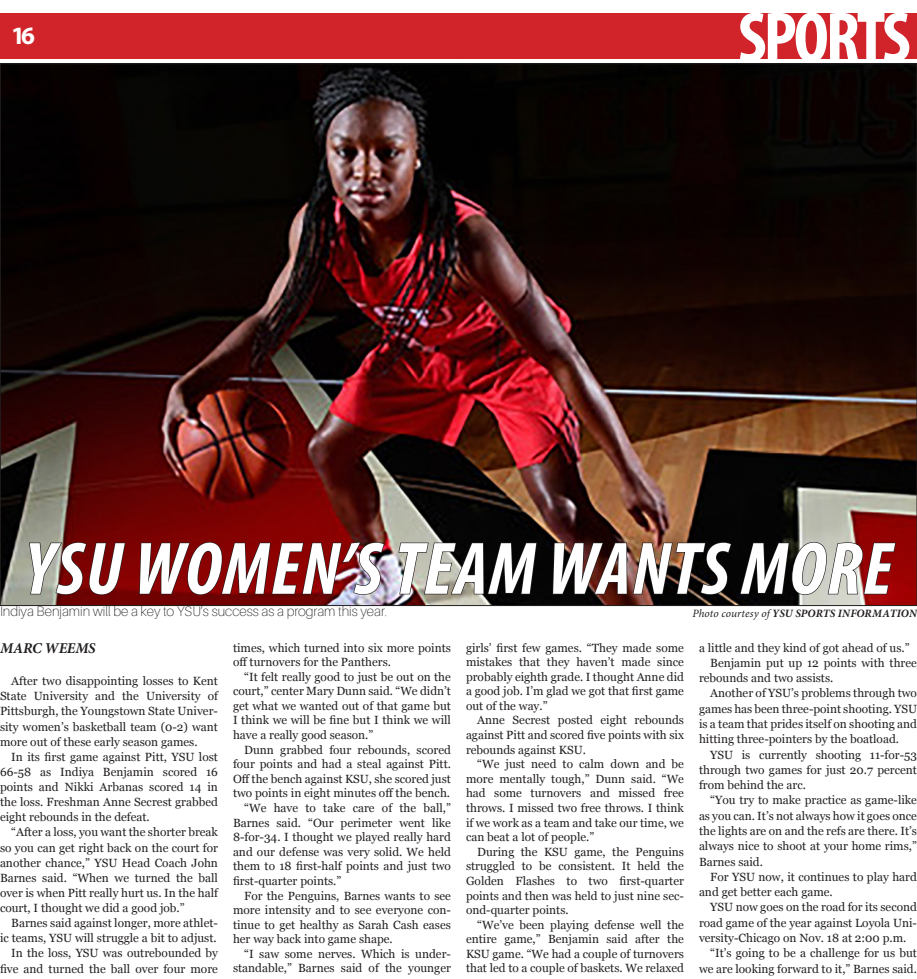
<style>
.page{position:relative;width:917px;height:979px;background:#fff}
.page>*{position:absolute;margin:0;border:0;box-sizing:border-box;transform-origin:0 0}
.t1{font:italic 700 condensed 75px "Myriad Pro";letter-spacing:.02em;color:#fff}
.Small_Headline{font:700 condensed 72.5px "Myriad Pro";letter-spacing:-.04em;color:#fff}
.Small_Headline-2{font:700 25px "Myriad Pro";color:#fff}
.t2{font:italic 700 15px "Minion Pro";letter-spacing:-.01em;color:#231f20}
.t3{font:100 13.75px "Aileron";color:#231f20}
.t4{font:11.88px/14.6px "Georgia";color:#231f20;text-align:justify}
.t5{font:italic 700 11.25px "Minion Pro";letter-spacing:.005em;color:#231f20}
.s1{font-weight:400}
</style>
<div class="page">
<div style="left:0;top:14px;width:917px;height:45px;background:#d1232a"></div>
<img style="left:2px;top:65px;width:913px;height:539px">
<svg style="left:28px;top:541px;width:98px;height:54px;background:#7c3632"></svg>
<img style="left:138px;top:541px;width:247px;height:54px">
<img style="left:398px;top:542px;width:140px;height:53px">
<img style="left:552px;top:541px;width:180px;height:54px">
<svg style="left:739px;top:541px;width:158px;height:54px;background:#694b48"></svg>
<p class="Small_Headline-2" style="left:11px;top:19px;width:25px">16</p>
<p class="Small_Headline" style="left:738px;top:-8px;width:174px">SPORTS</p>
<p class="t1" style="left:25px;top:522px;width:869px">YSU WOMEN’S TEAM WANTS MORE</p>
<p class="t3" style="left:0;top:604px;width:389px">Indiya Benjamin will be a key to YSU’s success as a program this year.</p>
<p class="t5" style="left:693px;top:605px;width:226px"><span class="s1">Photo courtesy of</span> YSU SPORTS INFORMATION</p>
<p class="t2" style="left:0;top:638px;width:97px">MARC WEEMS</p>
<p class="t4" style="left:0;top:674px;width:219px;line-height:15.1px;text-indent:11px">After two disappointing losses to Kent State University and the University of Pittsburgh, the Youngstown State Univer&shy;sity women’s basketball team (0-2) want more out of these early season games.</p>
<p class="t4" style="left:0;top:749px;width:219px;line-height:15.1px;text-indent:11px">In its first game against Pitt, YSU lost 66-58 as Indiya Benjamin scored 16 points and Nikki Arbanas scored 14 in the loss. Freshman Anne Secrest grabbed eight rebounds in the defeat.</p>
<p class="t4" style="left:0;top:825px;width:219px;line-height:15.1px;text-indent:11px">“After a loss, you want the shorter break so you can get right back on the court for another chance,” YSU Head Coach John Barnes said. “When we turned the ball over is when Pitt really hurt us. In the half court, I thought we did a good job.”</p>
<p class="t4" style="left:0;top:916px;width:219px;line-height:15.1px;text-align:right">Barnes said against longer, more athlet&shy;ic teams, YSU will struggle a bit to adjust.</p>
<p class="t4" style="left:0;top:946px;width:219px;line-height:15.1px;text-align:right">In the loss, YSU was outrebounded by five and turned the ball over four more</p>
<p class="t4" style="left:233px;top:640px;width:219px">times, which turned into six more points off turnovers for the Panthers.</p>
<p class="t4" style="left:233px;top:669px;width:219px;text-indent:11px">“It felt really good to just be out on the court,” center Mary Dunn said. “We didn’t get what we wanted out of that game but I think we will be fine but I think we will have a really good season.”</p>
<p class="t4" style="left:233px;top:742px;width:219px;text-indent:11px">Dunn grabbed four rebounds, scored four points and had a steal against Pitt.<br>Off the bench against KSU, she scored just two points in eight minutes off the bench.</p>
<p class="t4" style="left:233px;top:801px;width:219px;text-indent:11px">“We have to take care of the ball,” Barnes said. “Our perimeter went like 8-for-34. I thought we played really hard and our defense was very solid. We held them to 18 first-half points and just two first-quarter points.”</p>
<p class="t4" style="left:233px;top:888px;width:219px;text-indent:11px">For the Penguins, Barnes wants to see more intensity and to see everyone con&shy;tinue to get healthy as Sarah Cash eases her way back into game shape.</p>
<p class="t4" style="left:233px;top:946px;width:219px;text-align:right">“I saw some nerves. Which is under&shy;standable,” Barnes said of the younger</p>
<p class="t4" style="left:466px;top:640px;width:219px">girls’ first few games. “They made some mistakes that they haven’t made since probably eighth grade. I thought Anne did a good job. I’m glad we got that first game out of the way.”</p>
<p class="t4" style="left:466px;top:713px;width:219px;text-indent:11px">Anne Secrest posted eight rebounds against Pitt and scored five points with six rebounds against KSU.</p>
<p class="t4" style="left:466px;top:757px;width:219px;text-indent:11px">“We just need to calm down and be more mentally tough,” Dunn said. “We had some turnovers and missed free throws. I missed two free throws. I think if we work as a team and take our time, we can beat a lot of people.”</p>
<p class="t4" style="left:466px;top:844px;width:219px;text-indent:11px">During the KSU game, the Penguins struggled to be consistent. It held the Golden Flashes to two first-quarter points and then was held to just nine sec&shy;ond-quarter points.</p>
<p class="t4" style="left:466px;top:917px;width:219px;text-indent:11px">“We’ve been playing defense well the entire game,” Benjamin said after the KSU game. “We had a couple of turnovers that led to a couple of baskets. We relaxed</p>
<p class="t4" style="left:699px;top:640px;width:212px">a little and they kind of got ahead of us.”</p>
<p class="t4" style="left:699px;top:655px;width:219px;line-height:15.2px;text-indent:11px">Benjamin put up 12 points with three rebounds and two assists.</p>
<p class="t4" style="left:699px;top:686px;width:219px;line-height:15.2px;text-indent:11px">Another of YSU’s problems through two games has been three-point shooting. YSU is a team that prides itself on shooting and hitting three-pointers by the boatload.</p>
<p class="t4" style="left:699px;top:747px;width:219px;line-height:15.2px;text-indent:11px">YSU is currently shooting 11-for-53 through two games for just 20.7 percent from behind the arc.</p>
<p class="t4" style="left:699px;top:793px;width:219px;line-height:15.2px;text-indent:11px">“You try to make practice as game-like as you can. It’s not always how it goes once the lights are on and the refs are there. It’s always nice to shoot at your home rims,” Barnes said.</p>
<p class="t4" style="left:699px;top:869px;width:219px;line-height:15.2px;text-indent:11px">For YSU now, it continues to play hard and get better each game.</p>
<p class="t4" style="left:699px;top:900px;width:219px;line-height:15.2px;text-indent:11px">YSU now goes on the road for its second road game of the year against Loyola Uni&shy;versity-Chicago on Nov. 18 at 2:00 p.m.</p>
<p class="t4" style="left:699px;top:946px;width:219px;line-height:15.2px;text-align:right">“It’s going to be a challenge for us but we are looking forward to it,” Barnes said.</p>
</div>
